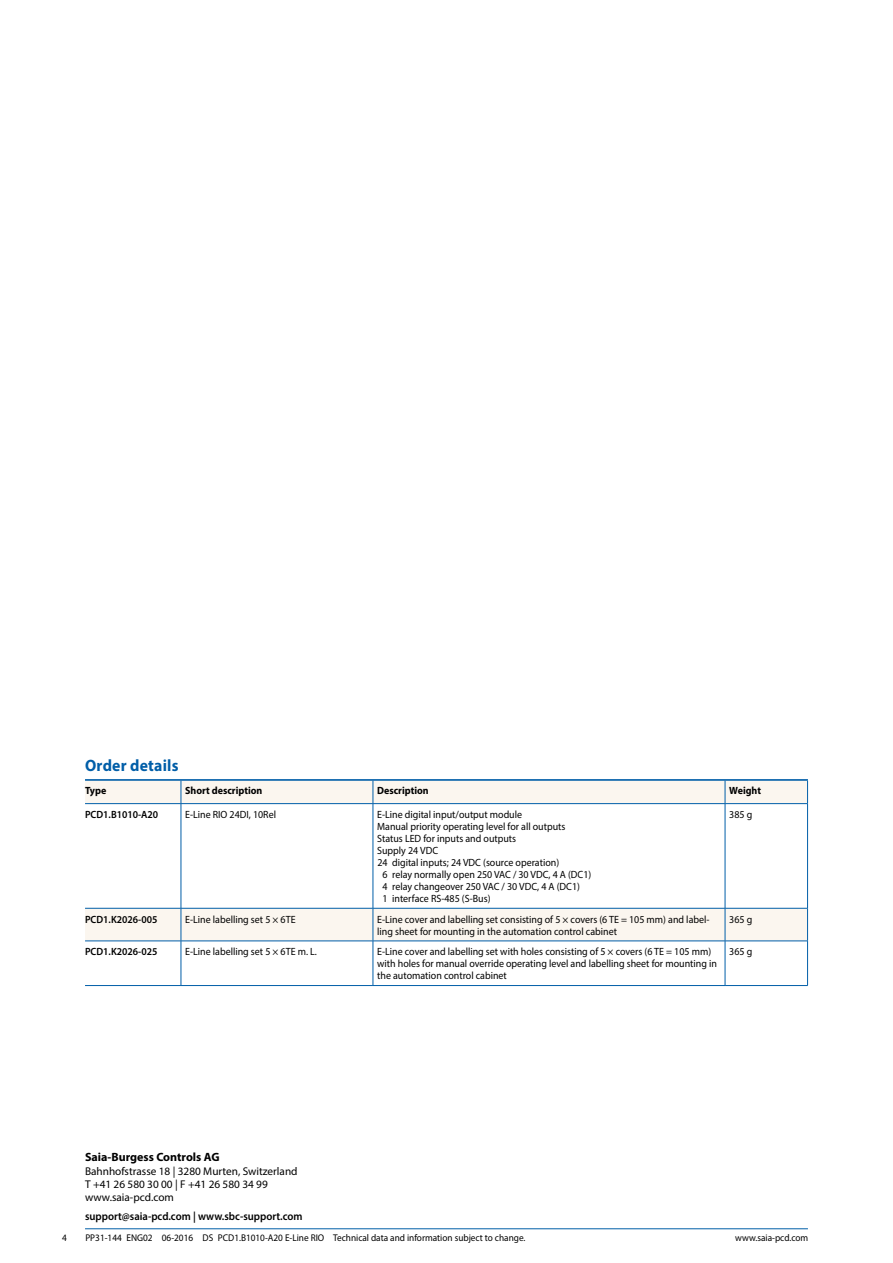
<style>
.page{position:relative;width:893px;height:1263px;background:#fff}
.page>*{position:absolute;margin:0;border:0;box-sizing:border-box;transform-origin:0 0}
.t1{font:700 16.5px "Myriad Pro";letter-spacing:.015em;color:#005ea8;scale:.95 1}
.t2{font:700 12px "Myriad Pro";color:#000}
.t3{font:11.25px/12.8px "Myriad Pro";color:#000}
.t4{font:600 11.25px "Myriad Pro";color:#000;scale:.95 1}
.t5{font:10.5px/12px "Myriad Pro";color:#000;scale:.95 1}
.t6{font:600 10.5px "Myriad Pro";color:#000;scale:.95 1}
.t7{font:700 10.5px "Myriad Pro";color:#000;scale:.95 1}
.t8{font:9.75px "Myriad Pro";color:#000;scale:.95 1}
</style>
<div class="page">
<hr style="left:85px;top:1228px;width:723px;height:1px;background:#005ea8">
<svg style="left:85px;top:804px;width:722px;height:181px"></svg>
<div style="left:85px;top:909px;width:722px;height:32px;background:#fbf6ef"></div>
<hr style="left:181px;top:804px;width:1px;height:104px;background:#005ea8">
<hr style="left:181px;top:908px;width:1px;height:33px;background:#005ea8">
<div style="left:85px;top:780px;width:723px;height:23px;background:#fbf6ef"></div>
<hr style="left:181px;top:803px;width:192px;height:1px;background:#005ea8">
<hr style="left:373px;top:803px;width:352px;height:1px;background:#005ea8">
<hr style="left:373px;top:804px;width:1px;height:104px;background:#005ea8">
<hr style="left:725px;top:803px;width:83px;height:1px;background:#005ea8">
<hr style="left:725px;top:804px;width:1px;height:104px;background:#005ea8">
<hr style="left:807px;top:804px;width:1px;height:104px;background:#005ea8">
<hr style="left:181px;top:908px;width:192px;height:1px;background:#005ea8">
<hr style="left:373px;top:908px;width:352px;height:1px;background:#005ea8">
<hr style="left:373px;top:908px;width:1px;height:33px;background:#005ea8">
<hr style="left:725px;top:908px;width:83px;height:1px;background:#005ea8">
<hr style="left:725px;top:908px;width:1px;height:33px;background:#005ea8">
<hr style="left:807px;top:908px;width:1px;height:33px;background:#005ea8">
<hr style="left:181px;top:941px;width:192px;height:1px;background:#005ea8">
<hr style="left:181px;top:941px;width:1px;height:44px;background:#005ea8">
<hr style="left:373px;top:941px;width:352px;height:1px;background:#005ea8">
<hr style="left:373px;top:941px;width:1px;height:44px;background:#005ea8">
<hr style="left:725px;top:941px;width:83px;height:1px;background:#005ea8">
<hr style="left:725px;top:941px;width:1px;height:44px;background:#005ea8">
<hr style="left:807px;top:941px;width:1px;height:44px;background:#005ea8">
<hr style="left:85px;top:985px;width:96px;height:1px;background:#005ea8">
<hr style="left:181px;top:985px;width:192px;height:1px;background:#005ea8">
<hr style="left:373px;top:985px;width:352px;height:1px;background:#005ea8">
<hr style="left:725px;top:985px;width:83px;height:1px;background:#005ea8">
<hr style="left:85px;top:803px;width:96px;height:1px;background:#005ea8">
<hr style="left:85px;top:908px;width:96px;height:1px;background:#005ea8">
<hr style="left:85px;top:941px;width:96px;height:1px;background:#005ea8">
<hr style="left:85px;top:779px;width:723px;height:1px;background:#005ea8">
<h1 class="t1" style="left:85px;top:759px;width:100px">Order details</h1>
<p class="t7" style="left:85px;top:787px;width:24px">Type</p>
<p class="t7" style="left:185px;top:787px;width:83px">Short description</p>
<p class="t7" style="left:377px;top:787px;width:56px">Description</p>
<p class="t7" style="left:729px;top:787px;width:35px">Weight</p>
<p class="t6" style="left:85px;top:810px;width:79px">PCD1.B1010-A20</p>
<p class="t5" style="left:185px;top:809px;width:97px">E-Line RIO 24DI, 10Rel</p>
<p class="t5" style="left:377px;top:809px;width:154px">E-Line digital input/output module</p>
<p class="t5" style="left:377px;top:821px;width:200px">Manual priority operating level for all outputs</p>
<p class="t5" style="left:377px;top:833px;width:148px">Status LED for inputs and outputs</p>
<p class="t5" style="left:377px;top:845px;width:66px">Supply 24 VDC</p>
<p class="t5" style="left:377px;top:857px;width:193px">24 digital inputs; 24 VDC (source operation)</p>
<p class="t5" style="left:383px;top:869px;width:221px">6 relay normally open 250 VAC / 30 VDC, 4 A (DC1)</p>
<p class="t5" style="left:383px;top:881px;width:209px">4 relay changeover 250 VAC / 30 VDC, 4 A (DC1)</p>
<p class="t5" style="left:383px;top:893px;width:115px">1 interface RS-485 (S-Bus)</p>
<p class="t5" style="left:729px;top:809px;width:26px">385 g</p>
<p class="t6" style="left:85px;top:915px;width:78px">PCD1.K2026-005</p>
<p class="t5" style="left:185px;top:913px;width:118px">E-Line labelling set 5 × 6TE</p>
<p class="t5" style="left:377px;top:913px;width:351px">E-Line cover and labelling set consisting of 5 × covers (6 TE = 105 mm) and label&shy;ling sheet for mounting in the automation control cabinet</p>
<p class="t5" style="left:729px;top:913px;width:26px">365 g</p>
<p class="t6" style="left:85px;top:947px;width:78px">PCD1.K2026-025</p>
<p class="t5" style="left:185px;top:946px;width:140px">E-Line labelling set 5 × 6TE m. L.</p>
<p class="t5" style="left:377px;top:946px;width:359px">E-Line cover and labelling set with holes consisting of 5 × covers (6 TE = 105 mm) with holes for manual override operating level and labelling sheet for mounting in the automation control cabinet</p>
<p class="t5" style="left:729px;top:946px;width:26px">365 g</p>
<p class="t2" style="left:85px;top:1152px;width:136px">Saia-Burgess Controls AG</p>
<p class="t3" style="left:85px;top:1166px;width:214px">Bahnhofstrasse 18 | 3280 Murten, Switzerland<br>T +41 26 580 30 00 | F +41 26 580 34 99 www.saia-pcd.com</p>
<p class="t4" style="left:85px;top:1211px;width:230px">support@saia-pcd.com | www.sbc-support.com</p>
<p class="t8" style="left:62px;top:1232px;width:7px">4</p>
<p class="t8" style="left:85px;top:1232px;width:465px">PP31-144 ENG02 06-2016 DS PCD1.B1010-A20 E-Line RIO Technical data and information subject to change.</p>
<p class="t8" style="left:735px;top:1232px;width:79px">www.saia-pcd.com</p>
</div>
